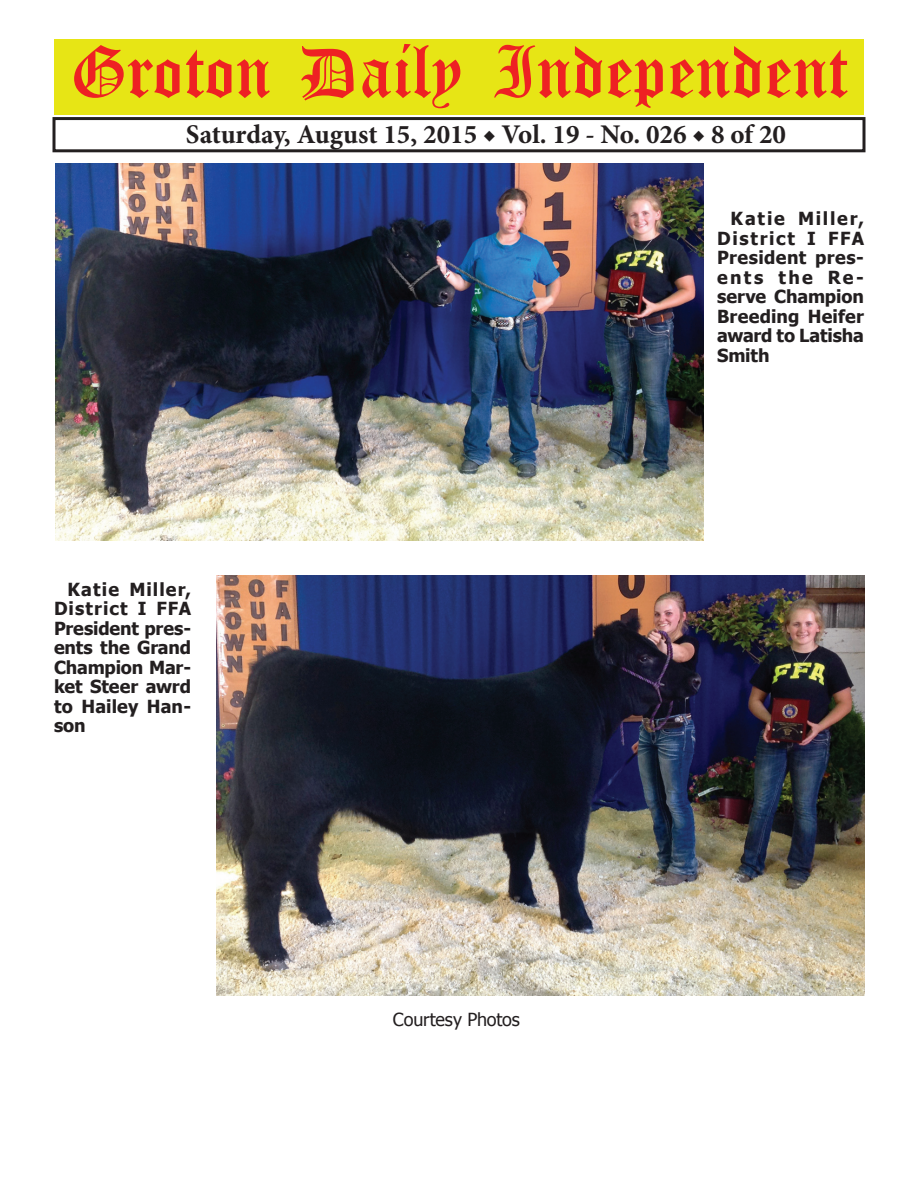
<style>
.page{position:relative;width:918px;height:1188px;background:#fff}
.page>*{position:absolute;margin:0;border:0;box-sizing:border-box;transform-origin:0 0}
.t1{font:54px "Old English Five";color:#ee2123}
.t2{font:700 27px "Minion Pro";color:#231f20}
.t3{font:700 18px/19.5px "Tahoma";letter-spacing:-.005em;color:#231f20;text-align:justify}
.t4{font:18px "Tahoma";letter-spacing:-.01em;color:#231f20}
</style>
<div class="page">
<div style="left:52px;top:117px;width:814px;height:35px;border:3px solid #231f20"></div>
<div style="left:54px;top:40px;width:810px;height:75px;background:#e7e515"></div>
<img style="left:56px;top:164px;width:648px;height:376px">
<img style="left:216px;top:576px;width:648px;height:419px">
<h1 class="t1" style="left:70px;top:47px;width:779px">Groton Daily Independent</h1>
<h2 class="t2" style="left:186px;top:116px;width:602px">Saturday, August 15, 2015 ◆ Vol. 19 - No. 026 ◆ 8 of 20</h2>
<p class="t3" style="left:54px;top:578px;width:139px;text-indent:14px">Katie Miller, District I FFA President pres&shy;ents the Grand Champion Mar&shy;ket Steer awrd to Hailey Han&shy;son</p>
<p class="t3" style="left:717px;top:208px;width:148px;text-indent:14px">Katie Miller, District I FFA President pres&shy;ents the Re&shy;serve Champion Breeding Heifer award to Latisha Smith</p>
<p class="t4" style="left:393px;top:1008px;width:128px">Courtesy Photos</p>
</div>
